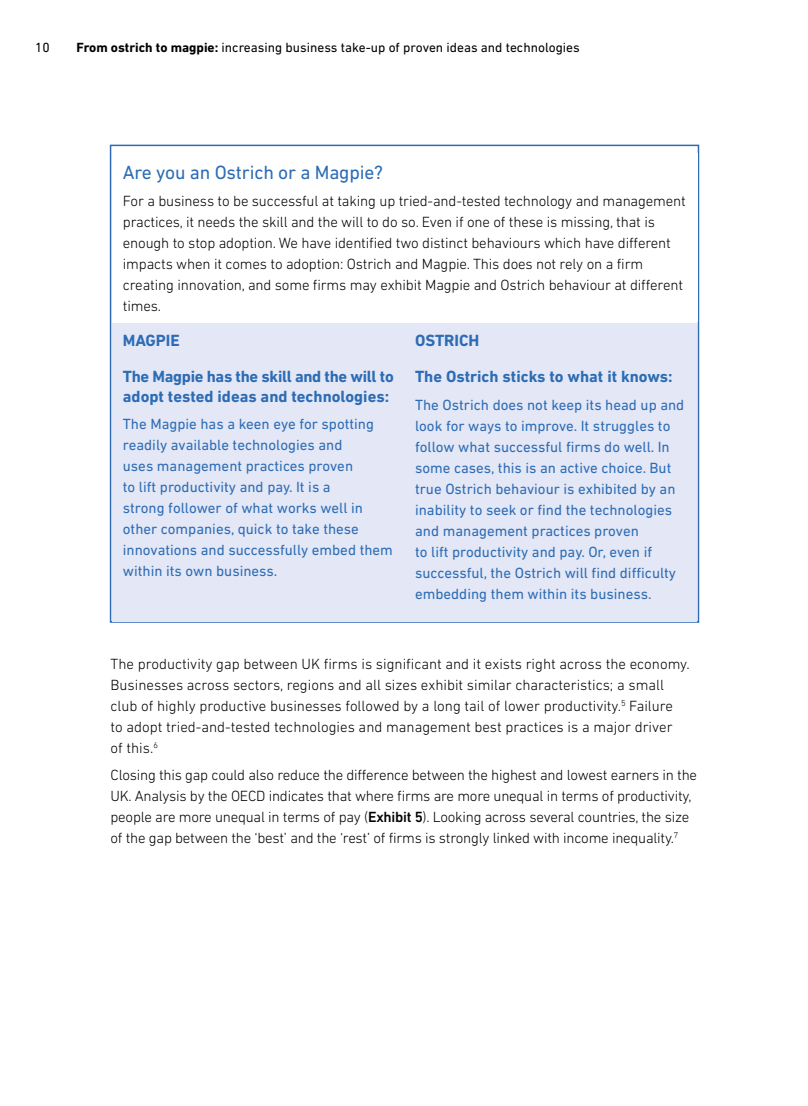
<style>
.page{position:relative;width:808px;height:1106px;background:#fff}
.page>*{position:absolute;margin:0;border:0;box-sizing:border-box;transform-origin:0 0}
.t1{font:19.5px "DIN Next LT Pro";letter-spacing:-.01em;color:#2d6cb4}
.t2{font:700 16.5px/19.5px "DIN Next LT Pro";color:#2d6cb4}
.t3{font:300 15px/21px "DIN Next LT Pro";letter-spacing:-.01em;color:#000}
.t4{font:15px/21px "DIN Next LT Pro";color:#2d6cb4}
.t5{font:13.5px "DIN Next LT Pro";color:#000}
.s1{font-weight:700}
.s2{font-weight:500}
</style>
<div class="page">
<div style="left:112px;top:323px;width:585px;height:298px;background:#e3e7f6"></div>
<p class="t5" style="left:35px;top:39px;width:16px">10</p>
<p class="t5" style="left:77px;top:39px;width:505px"><span class="s1">From ostrich to magpie:</span> increasing business take-up of proven ideas and technologies</p>
<h1 class="t1" style="left:123px;top:161px;width:262px">Are you an Ostrich or a Magpie?</h1>
<p class="t3" style="left:123px;top:190px;width:564px">For a business to be successful at taking up tried-and-tested technology and management practices, it needs the skill and the will to do so. Even if one of these is missing, that is enough to stop adoption. We have identified two distinct behaviours which have different impacts when it comes to adoption: Ostrich and Magpie. This does not rely on a firm creating innovation, and some firms may exhibit Magpie and Ostrich behaviour at different times.</p>
<p class="t2" style="left:123px;top:330px;width:58px">MAGPIE</p>
<p class="t2" style="left:123px;top:367px;width:272px">The Magpie has the skill and the will to adopt tested ideas and technologies:</p>
<p class="t4" style="left:123px;top:413px;width:272px">The Magpie has a keen eye for spotting readily available technologies and<br>uses management practices proven<br>to lift productivity and pay. It is a<br>strong follower of what works well in other companies, quick to take these innovations and successfully embed them within its own business.</p>
<p class="t2" style="left:415px;top:330px;width:66px">OSTRICH</p>
<p class="t2" style="left:415px;top:367px;width:259px">The Ostrich sticks to what it knows:</p>
<p class="t4" style="left:415px;top:394px;width:271px">The Ostrich does not keep its head up and look for ways to improve. It struggles to follow what successful firms do well. In some cases, this is an active choice. But true Ostrich behaviour is exhibited by an inability to seek or find the technologies and management practices proven<br>to lift productivity and pay. Or, even if successful, the Ostrich will find difficulty embedding them within its business.</p>
<p class="t3" style="left:111px;top:653px;width:581px">The productivity gap between UK firms is significant and it exists right across the economy.<br>Businesses across sectors, regions and all sizes exhibit similar characteristics; a small club of highly productive businesses followed by a long tail of lower productivity.<sup>5</sup> Failure<br>to adopt tried-and-tested technologies and management best practices is a major driver<br>of this.<sup>6</sup></p>
<p class="t3" style="left:111px;top:764px;width:588px">Closing this gap could also reduce the difference between the highest and lowest earners in the UK. Analysis by the OECD indicates that where firms are more unequal in terms of productivity, people are more unequal in terms of pay (<span class="s2">Exhibit 5</span>). Looking across several countries, the size of the gap between the ‘best’ and the ‘rest’ of firms is strongly linked with income inequality.<sup>7</sup></p>
</div>
